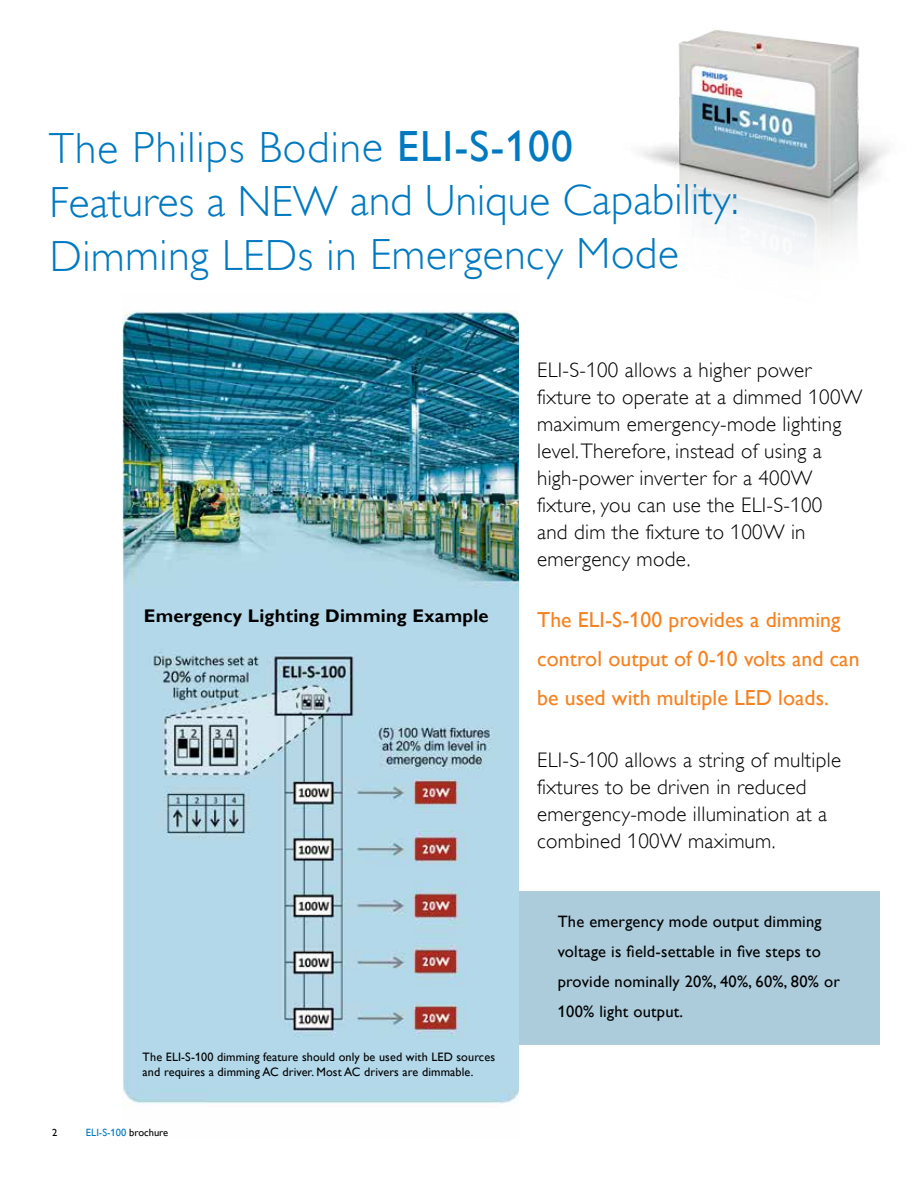
<style>
.page{position:relative;width:918px;height:1188px;background:#fff}
.page>*{position:absolute;margin:0;border:0;box-sizing:border-box;transform-origin:0 0}
.t1{font:300 43.5px/53.7px "Gill Alt One";letter-spacing:.01em;color:#0079c1}
.t2{font:21.75px/39px "Gill Alt One";letter-spacing:.005em;color:#f58220}
.t3{font:300 21px/27px "Gill Alt One";letter-spacing:.015em;color:#000}
.t4{font:700 18.3px "Gill Alt One";letter-spacing:.015em;color:#000}
.t5{font:16.5px/30px "Gill Alt One";letter-spacing:.015em;color:#000}
.t6{font:12.15px/14.7px "Gill Alt One";letter-spacing:.01em;color:#000}
.t7{font:10.5px "Gill Alt One";color:#0079c1}
.t8{font:10.5px "Gill Sans";color:#000}
.s1{font-weight:400}
.s2{color:#000}
</style>
<div class="page">
<div style="left:510px;top:891px;width:370px;height:154px;background:#accbdb"></div>
<img style="left:122px;top:310px;width:396px;height:796px">
<img style="left:640px;top:30px;width:249px;height:224px">
<h1 class="t1" style="left:49px;top:121px;width:691px">The Philips Bodine <span class="s1">ELI-S-100<br></span>Features a NEW and Unique Capability:<br>Dimming LEDs in Emergency Mode</h1>
<p class="t4" style="left:144px;top:606px;width:346px">Emergency Lighting Dimming Example</p>
<p class="t6" style="left:143px;top:1049px;width:354px">The ELI-S-100 dimming feature should only be used with LED sources and requires a dimming AC driver. Most AC drivers are dimmable.</p>
<p class="t8" style="left:52px;top:1126px;width:7px">2</p>
<p class="t7" style="left:86px;top:1126px;width:84px">ELI-S-100 <span class="s2">brochure</span></p>
<p class="t3" style="left:537px;top:357px;width:327px">ELI-S-100 allows a higher power fixture to operate at a dimmed 100W maximum emergency-mode lighting level. Therefore, instead of using a high-power inverter for a 400W fixture, you can use the ELI-S-100<br>and dim the fixture to 100W in emergency mode.</p>
<p class="t2" style="left:537px;top:600px;width:324px">The ELI-S-100 provides a dimming control output of 0-10 volts and can be used with multiple LED loads.</p>
<p class="t3" style="left:537px;top:747px;width:306px">ELI-S-100 allows a string of multiple fixtures to be driven in reduced emergency-mode illumination at a combined 100W maximum.</p>
<p class="t5" style="left:558px;top:906px;width:284px">The emergency mode output dimming voltage is field-settable in five steps to provide nominally 20%, 40%, 60%, 80% or 100% light output.</p>
</div>
